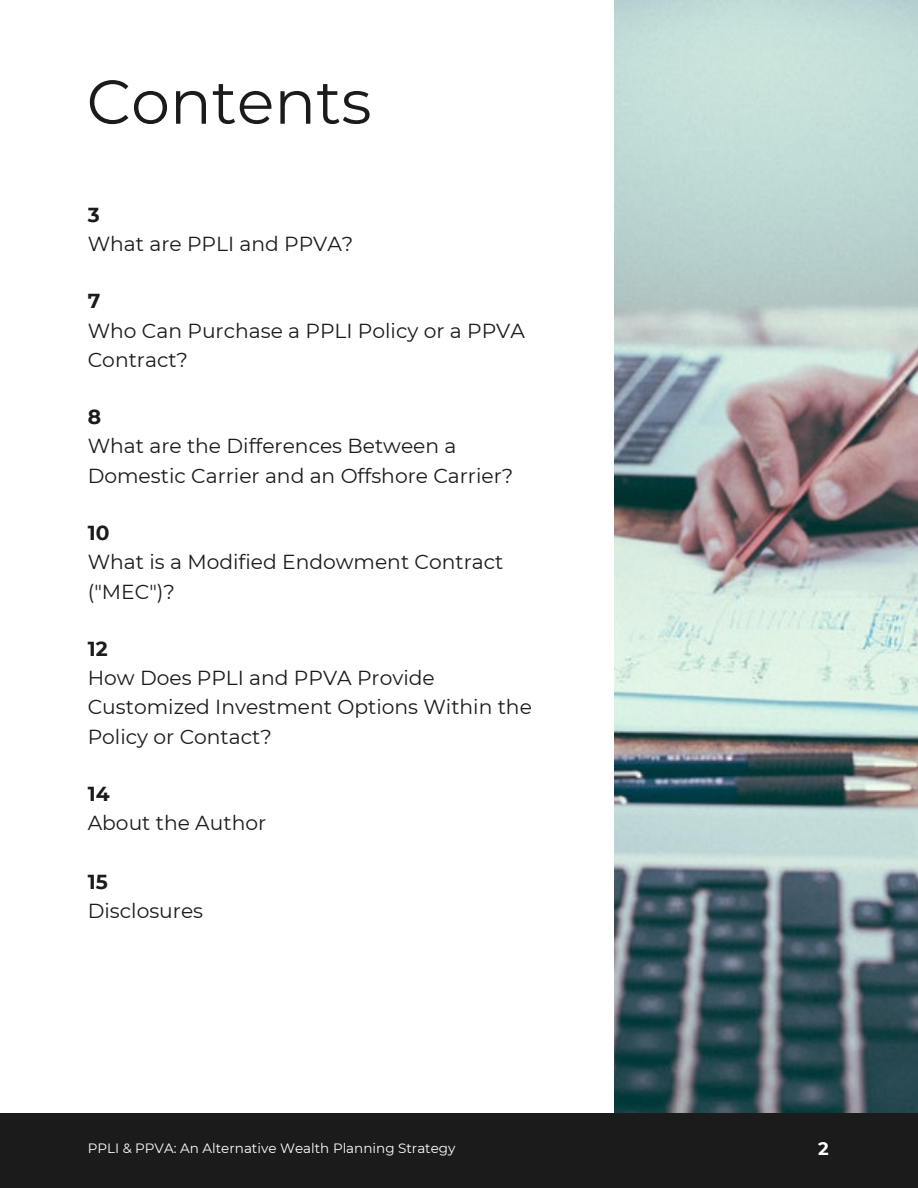
<style>
.page{position:relative;width:918px;height:1188px;background:#fff}
.page>*{position:absolute;margin:0;border:0;box-sizing:border-box;transform-origin:0 0}
.t1{font:61.8px "Montserrat";color:#1b1b1b}
.t2{font:20.25px/29.2px "Montserrat";color:#1b1b1b}
.t3{font:700 20.25px "Montserrat";color:#1b1b1b}
.t4{font:700 18px "Montserrat";color:#fff}
.t5{font:13.5px "Montserrat";color:#fff}
</style>
<div class="page">
<img style="left:614px;top:0;width:304px;height:1114px">
<div style="left:0;top:1114px;width:918px;height:74px;background:#1b1b1b"></div>
<h1 class="t1" style="left:87px;top:59px;width:286px">Contents</h1>
<p class="t3" style="left:88px;top:200px;width:13px">3</p>
<p class="t2" style="left:88px;top:228px;width:267px">What are PPLI and PPVA?</p>
<p class="t3" style="left:88px;top:286px;width:14px">7</p>
<p class="t2" style="left:88px;top:315px;width:439px">Who Can Purchase a PPLI Policy or a PPVA<br>Contract?</p>
<p class="t3" style="left:88px;top:402px;width:15px">8</p>
<p class="t2" style="left:88px;top:431px;width:427px">What are the Differences Between a<br>Domestic Carrier and an Offshore Carrier?</p>
<p class="t3" style="left:88px;top:518px;width:23px">10</p>
<p class="t2" style="left:88px;top:547px;width:417px">What is a Modified Endowment Contract ("MEC")?</p>
<p class="t3" style="left:88px;top:634px;width:21px">12</p>
<p class="t2" style="left:88px;top:663px;width:446px">How Does PPLI and PPVA Provide<br>Customized Investment Options Within the<br>Policy or Contact?</p>
<p class="t3" style="left:88px;top:779px;width:23px">14</p>
<p class="t2" style="left:88px;top:808px;width:180px">About the Author</p>
<p class="t3" style="left:88px;top:867px;width:21px">15</p>
<p class="t2" style="left:88px;top:895px;width:117px">Disclosures</p>
<p class="t5" style="left:88px;top:1139px;width:369px">PPLI &amp; PPVA: An Alternative Wealth Planning Strategy</p>
<p class="t4" style="left:818px;top:1136px;width:12px">2</p>
</div>
